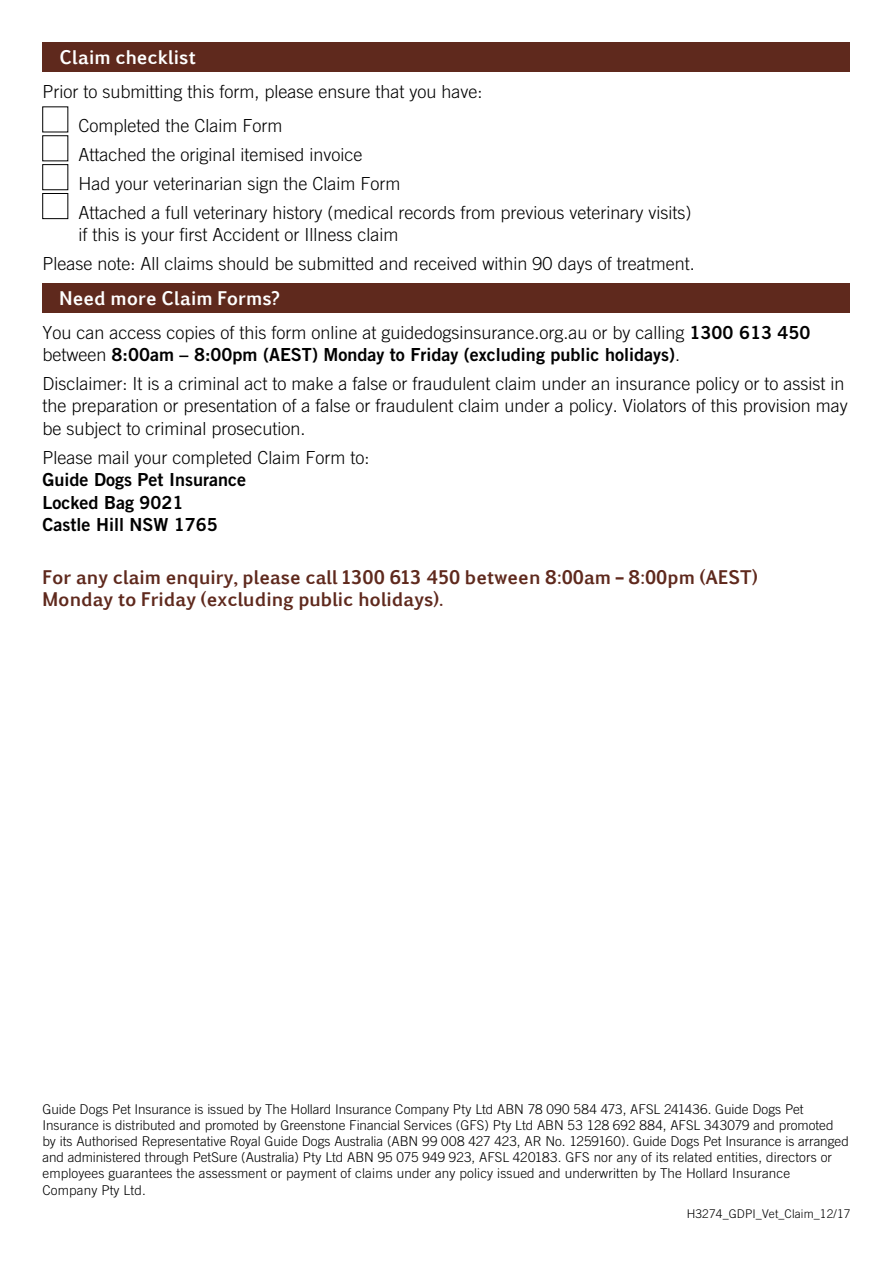
<style>
.page{position:relative;width:893px;height:1263px;background:#fff}
.page>*{position:absolute;margin:0;border:0;box-sizing:border-box;transform-origin:0 0}
.t1{font:300 18px/29px "Trade Gothic";color:#000}
.t2{font:18px/22.5px "Trade Gothic Bold Two";color:#000}
.t3{font:700 18px/21.6px "Euphemia UCAS";color:#5f291d}
.t4{font:700 18px "Euphemia UCAS";letter-spacing:.005em;color:#fff}
.t5{font:300 13.5px/16.2px "Trade Gothic";color:#000}
.t6{font:300 12px "Trade Gothic";letter-spacing:.01em;color:#000}
.s1{font-family:"Trade Gothic Bold Two";font-weight:400}
.s2{font-family:"Trade Gothic";font-weight:300}
</style>
<div class="page">
<div style="left:43px;top:43px;width:807px;height:29px;background:#5f291d"></div>
<div style="left:43px;top:193px;width:25px;height:26px;border:1px solid #000"></div>
<div style="left:43px;top:283px;width:807px;height:30px;background:#5f291d"></div>
<p class="t4" style="left:60px;top:44px;width:138px">Claim checklist</p>
<p class="t1" style="left:79px;top:74px;width:406px;line-height:34.2px;text-indent:-36px">Prior to submitting this form, please ensure that you have:<br>Completed the Claim Form</p>
<p class="t1" style="left:79px;top:140px;width:614px">Attached the original itemised invoice<br>Had your veterinarian sign the Claim Form<br>Attached a full veterinary history (medical records from previous veterinary visits)</p>
<p class="t1" style="left:43px;top:220px;width:654px;text-indent:36px">if this is your first Accident or Illness claim<br>Please note: All claims should be submitted and received within 90 days of treatment.</p>
<p class="t4" style="left:60px;top:285px;width:222px">Need more Claim Forms?</p>
<p class="t1" style="left:43px;top:317px;width:770px">You can access copies of this form online at guidedogsinsurance.org.au or by calling <span class="s1">1300 613 450</span></p>
<p class="t2" style="left:43px;top:343px;width:639px"><span class="s2">between</span> 8:00am – 8:00pm (AEST) Monday to Friday (excluding public holidays)<span class="s2">.</span></p>
<p class="t1" style="left:43px;top:372px;width:807px;line-height:22.5px">Disclaimer: It is a criminal act to make a false or fraudulent claim under an insurance policy or to assist in the preparation or presentation of a false or fraudulent claim under a policy. Violators of this provision may be subject to criminal prosecution.</p>
<p class="t1" style="left:43px;top:443px;width:328px">Please mail your completed Claim Form to:</p>
<p class="t2" style="left:43px;top:468px;width:205px">Guide Dogs Pet Insurance<br>Locked Bag 9021<br>Castle Hill NSW 1765</p>
<p class="t3" style="left:43px;top:566px;width:717px">For any claim enquiry, please call 1300 613 450 between 8:00am – 8:00pm (AEST)<br>Monday to Friday (excluding public holidays).</p>
<p class="t5" style="left:43px;top:1100px;width:808px">Guide Dogs Pet Insurance is issued by The Hollard Insurance Company Pty Ltd ABN 78 090 584 473, AFSL 241436. Guide Dogs Pet Insurance is distributed and promoted by Greenstone Financial Services (GFS) Pty Ltd ABN 53 128 692 884, AFSL 343079 and promoted by its Authorised Representative Royal Guide Dogs Australia (ABN 99 008 427 423, AR No. 1259160). Guide Dogs Pet Insurance is arranged and administered through PetSure (Australia) Pty Ltd ABN 95 075 949 923, AFSL 420183. GFS nor any of its related entities, directors or employees guarantees the assessment or payment of claims under any policy issued and underwritten by The Hollard Insurance<br>Company Pty Ltd.</p>
<p class="t6" style="left:687px;top:1206px;width:165px">H3274_GDPI_Vet_Claim_12/17</p>
</div>
